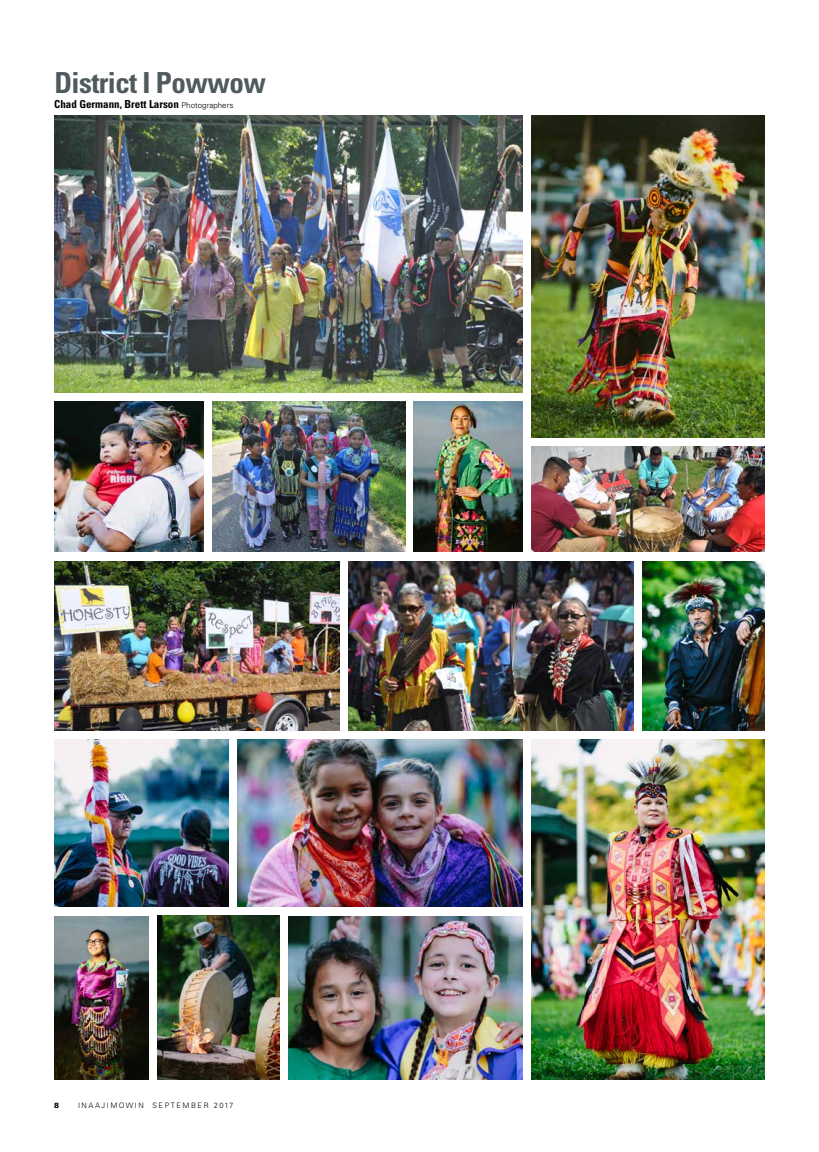
<style>
.page{position:relative;width:819px;height:1152px;background:#fff}
.page>*{position:absolute;margin:0;border:0;box-sizing:border-box;transform-origin:0 0}
.t1{font:700 condensed 29px "Univers LT Std";letter-spacing:-.02em;color:#505a5e}
.t2{font:700 condensed 11px "Univers LT Std";color:#000}
.t3{font:300 7.5px "Univers LT Std";letter-spacing:.2em;color:#000}
.t4{font:900 7.5px "Univers LT Std";color:#000}
.s1{font-weight:300;font-stretch:normal;font-size:8px}
</style>
<div class="page">
<img style="left:349px;top:561px;width:284px;height:170px">
<img style="left:54px;top:115px;width:468px;height:278px">
<img style="left:54px;top:402px;width:149px;height:150px">
<img style="left:212px;top:402px;width:193px;height:150px">
<img style="left:414px;top:402px;width:108px;height:150px">
<img style="left:531px;top:115px;width:234px;height:322px">
<img style="left:288px;top:916px;width:234px;height:164px">
<img style="left:54px;top:561px;width:286px;height:170px">
<img style="left:158px;top:916px;width:121px;height:164px">
<img style="left:54px;top:916px;width:95px;height:164px">
<img style="left:642px;top:561px;width:123px;height:170px">
<img style="left:238px;top:740px;width:284px;height:167px">
<img style="left:531px;top:446px;width:234px;height:106px">
<img style="left:54px;top:740px;width:175px;height:167px">
<img style="left:531px;top:740px;width:234px;height:340px">
<h1 class="t1" style="left:54px;top:64px;width:213px">District I Powwow</h1>
<p class="t2" style="left:54px;top:97px;width:181px">Chad Germann, Brett Larson <span class="s1">Photographers</span></p>
<p class="t4" style="left:54px;top:1100px;width:7px">8</p>
<p class="t3" style="left:78px;top:1101px;width:157px">INAAJIMOWIN SEPTEMBER 2017</p>
</div>
